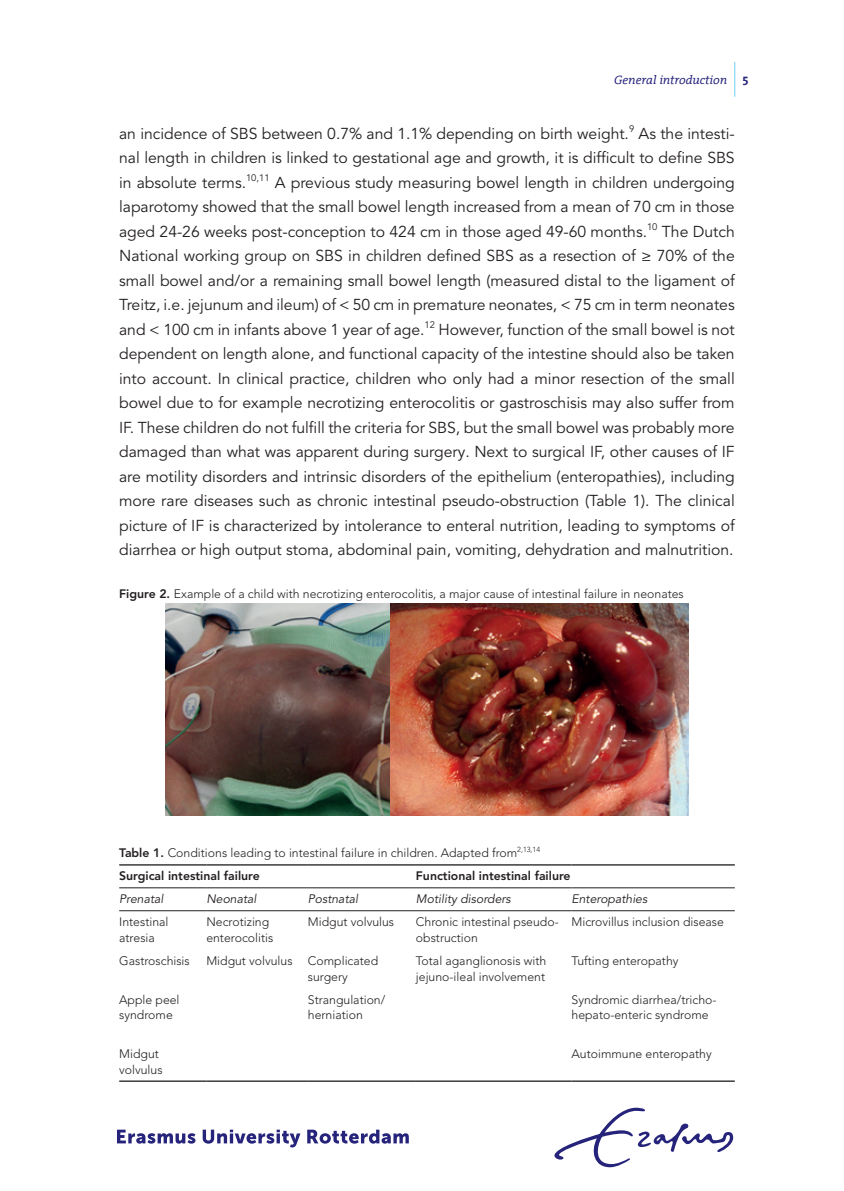
<style>
.page{position:relative;width:844px;height:1191px;background:#fff}
.page>*{position:absolute;margin:0;border:0;box-sizing:border-box;transform-origin:0 0}
.t1{font:15.75px/24.5px "Avenir LT Pro";color:#231f20;text-align:justify}
.t2{font:300 12.25px/15.8px "Avenir LT Pro";color:#231f20}
.t3{font:italic 12.25px "Avenir LT Pro";color:#231f20}
.t4{font:800 12.25px "Avenir LT Pro";color:#231f20}
.t5{font:italic 12.25px "The Serif Office";color:#26237b}
.s1{font-weight:700;font-style:normal}
.s2{font-weight:800}
</style>
<div class="page">
<hr style="left:119px;top:910px;width:87px;height:1px;background:#231f20">
<hr style="left:206px;top:910px;width:102px;height:1px;background:#231f20">
<hr style="left:308px;top:910px;width:108px;height:1px;background:#231f20">
<hr style="left:416px;top:910px;width:155px;height:1px;background:#231f20">
<hr style="left:571px;top:910px;width:163px;height:1px;background:#231f20">
<hr style="left:119px;top:864px;width:87px;height:1px;background:#231f20">
<hr style="left:206px;top:864px;width:102px;height:1px;background:#231f20">
<hr style="left:308px;top:864px;width:108px;height:1px;background:#231f20">
<hr style="left:416px;top:864px;width:155px;height:1px;background:#231f20">
<hr style="left:571px;top:864px;width:163px;height:1px;background:#231f20">
<hr style="left:119px;top:887px;width:87px;height:1px;background:#231f20">
<hr style="left:206px;top:887px;width:102px;height:1px;background:#231f20">
<hr style="left:308px;top:887px;width:108px;height:1px;background:#231f20">
<hr style="left:416px;top:887px;width:155px;height:1px;background:#231f20">
<hr style="left:571px;top:887px;width:163px;height:1px;background:#231f20">
<hr style="left:119px;top:1080px;width:87px;height:1px;background:#231f20">
<hr style="left:206px;top:1080px;width:102px;height:1px;background:#231f20">
<hr style="left:308px;top:1080px;width:108px;height:1px;background:#231f20">
<hr style="left:416px;top:1080px;width:155px;height:1px;background:#231f20">
<hr style="left:571px;top:1080px;width:163px;height:1px;background:#231f20">
<img style="left:165px;top:603px;width:225px;height:212px">
<img style="left:390px;top:603px;width:298px;height:212px">
<svg style="left:117px;top:1129px;width:78px;height:14px"></svg>
<svg style="left:203px;top:1129px;width:97px;height:18px"></svg>
<svg style="left:307px;top:1129px;width:101px;height:14px"></svg>
<svg style="left:554px;top:1107px;width:179px;height:60px"></svg>
<hr style="left:734px;top:62px;width:1px;height:35px;background:#6fcef4">
<p class="t5" style="left:614px;top:73px;width:136px">General introduction <span class="s1">5</span></p>
<p class="t1" style="left:119px;top:121px;width:617px">an incidence of SBS between 0.7% and 1.1% depending on birth weight.<sup>9</sup> As the intesti&shy;nal length in children is linked to gestational age and growth, it is difficult to define SBS in absolute terms.<sup>10,11</sup> A previous study measuring bowel length in children undergoing laparotomy showed that the small bowel length increased from a mean of 70 cm in those aged 24-26 weeks post-conception to 424 cm in those aged 49-60 months.<sup>10</sup> The Dutch National working group on SBS in children defined SBS as a resection of ≥ 70% of the small bowel and/or a remaining small bowel length (measured distal to the ligament of Treitz, i.e. jejunum and ileum) of &lt; 50 cm in premature neonates, &lt; 75 cm in term neonates and &lt; 100 cm in infants above 1 year of age.<sup>12</sup> However, function of the small bowel is not dependent on length alone, and functional capacity of the intestine should also be taken into account. In clinical practice, children who only had a minor resection of the small bowel due to for example necrotizing enterocolitis or gastroschisis may also suffer from IF. These children do not fulfill the criteria for SBS, but the small bowel was probably more damaged than what was apparent during surgery. Next to surgical IF, other causes of IF are motility disorders and intrinsic disorders of the epithelium (enteropathies), including more rare diseases such as chronic intestinal pseudo-obstruction (Table 1). The clinical picture of IF is characterized by intolerance to enteral nutrition, leading to symptoms of diarrhea or high output stoma, abdominal pain, vomiting, dehydration and malnutrition.</p>
<p class="t2" style="left:119px;top:586px;width:566px"><span class="s2">Figure 2.</span> Example of a child with necrotizing enterocolitis, a major cause of intestinal failure in neonates</p>
<p class="t2" style="left:119px;top:841px;width:422px;line-height:23.1px"><span class="s2">Table 1.</span> Conditions leading to intestinal failure in children. Adapted from<sup>2,13,14<br></sup><span class="s2">Surgical intestinal failure</span></p>
<p class="t4" style="left:416px;top:869px;width:156px">Functional intestinal failure</p>
<p class="t3" style="left:119px;top:891px;width:46px">Prenatal</p>
<p class="t3" style="left:206px;top:891px;width:52px">Neonatal</p>
<p class="t3" style="left:308px;top:891px;width:52px">Postnatal</p>
<p class="t3" style="left:416px;top:891px;width:96px">Motility disorders</p>
<p class="t3" style="left:571px;top:891px;width:77px">Enteropathies</p>
<p class="t2" style="left:119px;top:914px;width:51px">Intestinal atresia</p>
<p class="t2" style="left:206px;top:914px;width:68px">Necrotizing enterocolitis</p>
<p class="t2" style="left:308px;top:914px;width:88px">Midgut volvulus</p>
<p class="t2" style="left:416px;top:914px;width:144px">Chronic intestinal pseudo&shy;obstruction</p>
<p class="t2" style="left:571px;top:914px;width:154px">Microvillus inclusion disease</p>
<p class="t2" style="left:119px;top:952px;width:72px">Gastroschisis</p>
<p class="t2" style="left:308px;top:952px;width:72px;text-indent:-101px">Midgut volvulus Complicated surgery</p>
<p class="t2" style="left:416px;top:952px;width:132px">Total aganglionosis with jejuno-ileal involvement</p>
<p class="t2" style="left:571px;top:952px;width:108px">Tufting enteropathy</p>
<p class="t2" style="left:119px;top:991px;width:62px">Apple peel syndrome</p>
<p class="t2" style="left:308px;top:991px;width:79px">Strangulation/ herniation</p>
<p class="t2" style="left:571px;top:991px;width:146px">Syndromic diarrhea/tricho&shy;hepato-enteric syndrome</p>
<p class="t2" style="left:119px;top:1045px;width:45px">Midgut volvulus</p>
<p class="t2" style="left:571px;top:1045px;width:142px">Autoimmune enteropathy</p>
</div>
